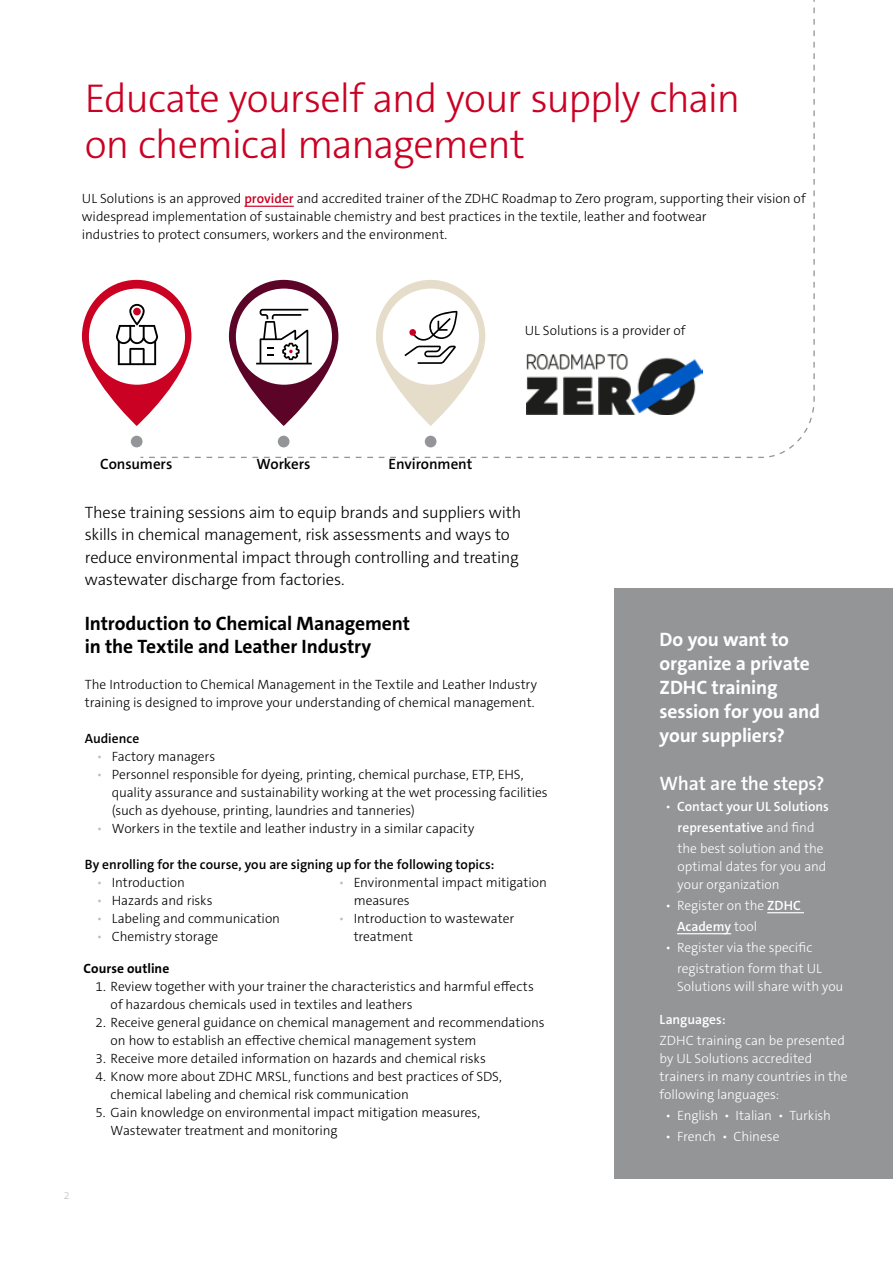
<style>
.page{position:relative;width:893px;height:1263px;background:#fff}
.page>*{position:absolute;margin:0;border:0;box-sizing:border-box;transform-origin:0 0}
.t1{font:300 40.5px/46.5px "The Sans C5";letter-spacing:-.025em;color:#ca0123}
.t2{font:700 19.5px/24px "The Sans C5";letter-spacing:-.01em;color:#fff}
.t3{font:700 19.5px/23.4px "The Sans C5";letter-spacing:-.01em;color:#000}
.t4{font:600 19.5px "The Sans C5";letter-spacing:-.01em;color:#fff}
.t5{font:300 16.5px/22.5px "The Sans C5";letter-spacing:-.015em;color:#000}
.t6{font:600 15px "The Sans C5";letter-spacing:-.005em;color:#000}
.t7{font:300 13.5px/18px "The Sans C5";letter-spacing:-.005em;color:#000}
.t8{font:300 13.5px/18px "The Sans C5";letter-spacing:-.005em;color:#fff}
.t9{font:600 13.5px/21px "The Sans C5";color:#fff;text-align:center}
.t10{font:600 13.5px "The Sans C5";color:#000}
.t11{font:700 13.5px "The Sans C5";letter-spacing:.005em;color:#000}
.t12{font:300 10.5px "The Sans C5";color:#bcbec0}
.s1{font-weight:600;color:#ca0123}
.s2{color:#bcbec0}
.s3{font-weight:300}
.s4{font-weight:600}
</style>
<div class="page">
<div style="left:615px;top:588px;width:278px;height:591px;background:#939596"></div>
<svg style="left:139px;top:0;width:676px;height:458px"></svg>
<div style="left:132px;top:436px;width:10px;height:11px;background:#939598;border-radius:50%"></div>
<div style="left:131px;top:436px;width:12px;height:11px;border:2px solid #939598;border-radius:50%"></div>
<div style="left:279px;top:436px;width:10px;height:11px;background:#939598;border-radius:50%"></div>
<div style="left:278px;top:436px;width:11px;height:11px;border:2px solid #939598;border-radius:50%"></div>
<div style="left:425px;top:436px;width:11px;height:11px;background:#939598;border-radius:50%"></div>
<div style="left:425px;top:436px;width:11px;height:11px;border:2px solid #939598;border-radius:50%"></div>
<svg style="left:82px;top:280px;width:109px;height:146px"></svg>
<div style="left:133px;top:308px;width:8px;height:7px;background:#ca0123;border-radius:50%"></div>
<svg style="left:229px;top:280px;width:109px;height:146px"></svg>
<svg style="left:376px;top:280px;width:109px;height:146px"></svg>
<div style="left:409px;top:329px;width:7px;height:7px;background:#ca0123;border-radius:50%"></div>
<img style="left:527px;top:354px;width:176px;height:60px">
<hr style="left:767px;top:912px;width:37px;height:1px;background:#fff">
<hr style="left:677px;top:933px;width:54px;height:1px;background:#fff">
<h1 class="t1" style="left:85px;top:75px;width:657px">Educate yourself and your supply chain on chemical management</h1>
<p class="t7" style="left:82px;top:190px;width:725px">UL Solutions is an approved <span class="s1">provider</span> and accredited trainer of the ZDHC Roadmap to Zero program, supporting their vision of widespread implementation of sustainable chemistry and best practices in the textile, leather and footwear<br>industries to protect consumers, workers and the environment.</p>
<p class="t7" style="left:525px;top:322px;width:162px">UL Solutions is a provider of</p>
<p class="t6" style="left:100px;top:455px;width:74px">Consumers</p>
<p class="t6" style="left:256px;top:455px;width:56px">Workers</p>
<p class="t6" style="left:389px;top:455px;width:85px">Environment</p>
<p class="t5" style="left:85px;top:501px;width:438px">These training sessions aim to equip brands and suppliers with skills in chemical management, risk assessments and ways to reduce environmental impact through controlling and treating wastewater discharge from factories.</p>
<h2 class="t3" style="left:85px;top:612px;width:327px">Introduction to Chemical Management in the Textile and Leather Industry</h2>
<p class="t7" style="left:85px;top:676px;width:454px">The Introduction to Chemical Management in the Textile and Leather Industry training is designed to improve your understanding of chemical management.</p>
<p class="t10" style="left:85px;top:730px;width:56px">Audience</p>
<p class="t7" style="left:97px;top:748px;width:120px"><span class="s2">•</span> Factory managers</p>
<p class="t7" style="left:112px;top:766px;width:437px;text-indent:-15px"><span class="s2">•</span> Personnel responsible for dyeing, printing, chemical purchase, ETP, EHS, quality assurance and sustainability working at the wet processing facilities (such as dyehouse, printing, laundries and tanneries)</p>
<p class="t7" style="left:97px;top:820px;width:379px"><span class="s2">•</span> Workers in the textile and leather industry in a similar capacity</p>
<p class="t10" style="left:85px;top:856px;width:411px">By enrolling for the course, you are signing up for the following topics:</p>
<p class="t7" style="left:97px;top:874px;width:90px"><span class="s2">•</span> Introduction</p>
<p class="t7" style="left:97px;top:892px;width:117px"><span class="s2">•</span> Hazards and risks</p>
<p class="t7" style="left:97px;top:910px;width:185px"><span class="s2">•</span> Labeling and communication</p>
<p class="t7" style="left:97px;top:928px;width:123px"><span class="s2">•</span> Chemistry storage</p>
<p class="t7" style="left:354px;top:874px;width:195px;text-indent:-15px"><span class="s2">•</span> Environmental impact mitigation measures</p>
<p class="t7" style="left:354px;top:910px;width:162px;text-indent:-15px"><span class="s2">•</span> Introduction to wastewater treatment</p>
<p class="t11" style="left:84px;top:960px;width:87px">Course outline</p>
<p class="t7" style="left:111px;top:978px;width:425px;text-indent:-15px">1. Review together with your trainer the characteristics and harmful effects of hazardous chemicals used in textiles and leathers</p>
<p class="t7" style="left:111px;top:1014px;width:435px;text-indent:-15px">2. Receive general guidance on chemical management and recommendations on how to establish an effective chemical management system</p>
<p class="t7" style="left:96px;top:1050px;width:392px">3. Receive more detailed information on hazards and chemical risks</p>
<p class="t7" style="left:111px;top:1068px;width:393px;text-indent:-15px">4. Know more about ZDHC MRSL, functions and best practices of SDS, chemical labeling and chemical risk communication</p>
<p class="t7" style="left:111px;top:1104px;width:371px;text-indent:-15px">5. Gain knowledge on environmental impact mitigation measures,<br>Wastewater treatment and monitoring</p>
<p class="t12" style="left:64px;top:1189px;width:7px">2</p>
<h2 class="t2" style="left:660px;top:627px;width:162px">Do you want to organize a private<br>ZDHC training session for you and your suppliers?</h2>
<h2 class="t4" style="left:660px;top:771px;width:166px">What are the steps?</h2>
<p class="t9" style="left:665px;top:796px;width:165px"><span class="s3">•</span> Contact your UL Solutions representative <span class="s3">and find<br>the best solution and the</span></p>
<p class="t8" style="left:678px;top:857px;width:150px">optimal dates for you and your organization</p>
<p class="t8" style="left:677px;top:895px;width:125px;line-height:21px;text-indent:-12px">• Register on the <span class="s4">ZDHC<br>Academy</span> tool</p>
<p class="t8" style="left:677px;top:937px;width:146px;line-height:21px;text-indent:-12px">• Register via the specific registration form that UL</p>
<p class="t8" style="left:677px;top:977px;width:168px">Solutions will share with you</p>
<p class="t9" style="left:660px;top:1009px;width:68px">Languages:</p>
<p class="t8" style="left:660px;top:1031px;width:190px">ZDHC training can be presented by UL Solutions accredited trainers in many countries in the following languages:</p>
<p class="t8" style="left:665px;top:1106px;width:167px">• English • Italian • Turkish</p>
<p class="t8" style="left:665px;top:1127px;width:116px">• French • Chinese</p>
</div>
